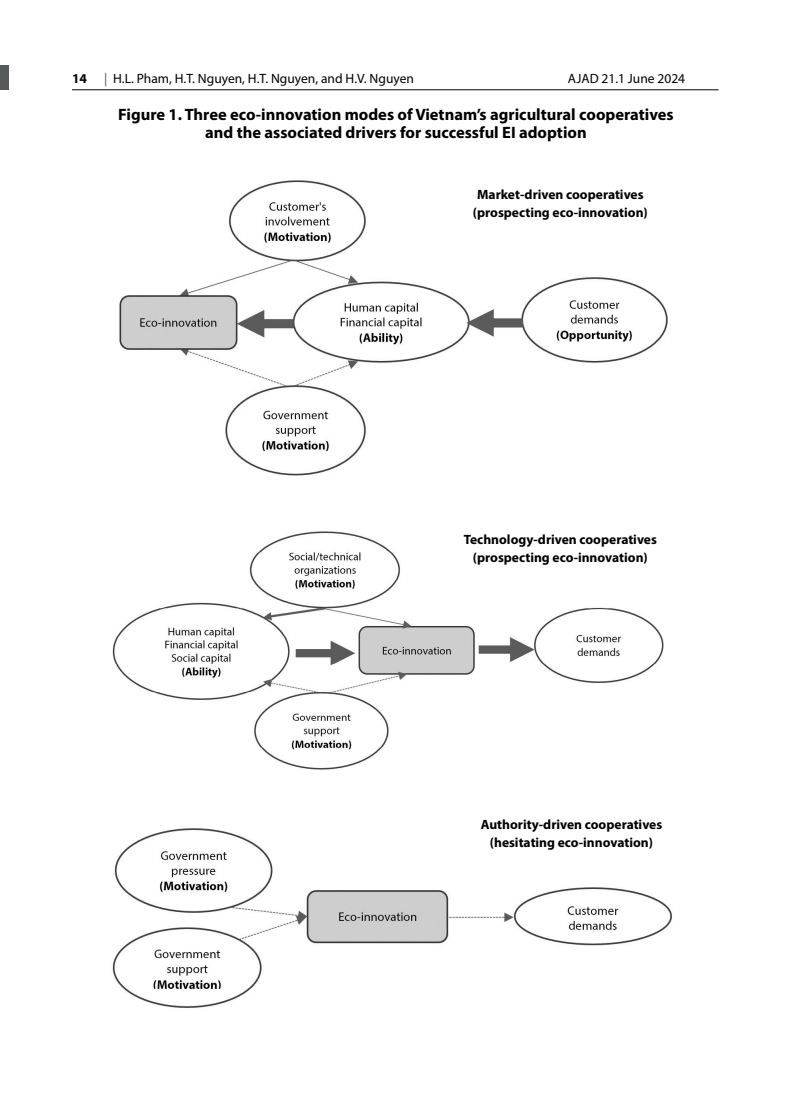
<style>
.page{position:relative;width:810px;height:1107px;background:#fff}
.page>*{position:absolute;margin:0;border:0;box-sizing:border-box;transform-origin:0 0}
.t1{font:700 16.5px/18px "Myriad Pro";color:#000;text-align:center}
.t2{font:700 13.5px/18px "Myriad Pro";color:#000;text-align:center}
.t3{font:13.5px "Myriad Pro";color:#000}
.s1{color:#58595b}
</style>
<div class="page">
<hr style="left:72px;top:90px;width:646px;height:1px;background:#000">
<div style="left:0;top:65px;width:9px;height:25px;background:#58595b"></div>
<img style="left:119px;top:180px;width:549px;height:182px">
<img style="left:112px;top:602px;width:552px;height:168px">
<img style="left:112px;top:828px;width:560px;height:180px">
<img style="left:202px;top:351px;width:406px;height:405px">
<p class="t2" style="left:72px;top:69px;width:16px">14</p>
<p class="t3" style="left:104px;top:70px;width:311px"><span class="s1">|</span> H.L. Pham, H.T. Nguyen, H.T. Nguyen, and H.V. Nguyen</p>
<p class="t3" style="left:568px;top:70px;width:119px">AJAD 21.1 June 2024</p>
<p class="t1" style="left:118px;top:105px;width:557px">Figure 1. Three eco-innovation modes of Vietnam’s agricultural cooperatives and the associated drivers for successful EI adoption</p>
<p class="t2" style="left:473px;top:185px;width:176px">Market-driven cooperatives (prospecting eco-innovation)</p>
<p class="t2" style="left:464px;top:530px;width:195px">Technology-driven cooperatives (prospecting eco-innovation)</p>
<p class="t2" style="left:481px;top:815px;width:183px">Authority-driven cooperatives (hesitating eco-innovation)</p>
</div>
